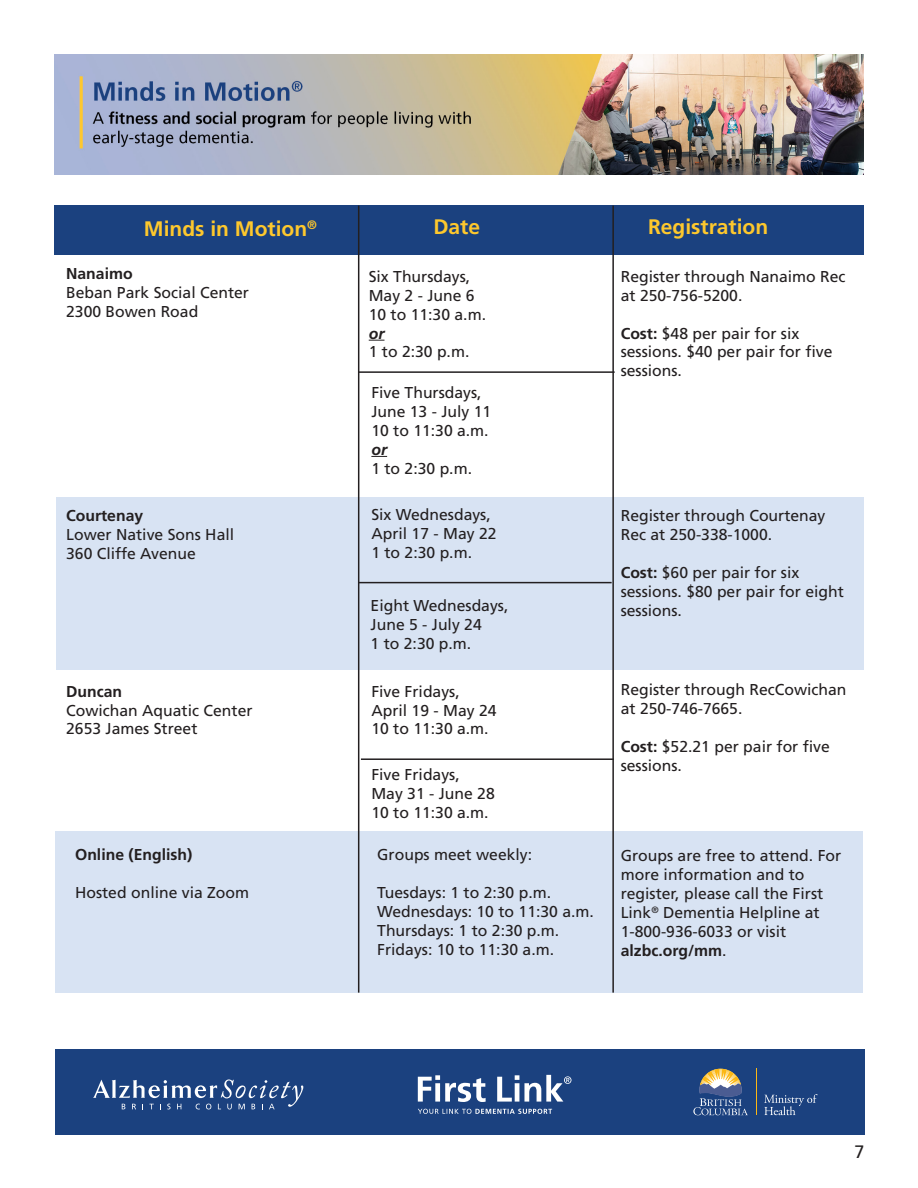
<style>
.page{position:relative;width:918px;height:1188px;background:#fff}
.page>*{position:absolute;margin:0;border:0;box-sizing:border-box;transform-origin:0 0}
.t1{font:700 21px "Frutiger LT Std";color:#fec82d}
.t2{font:18px "Frutiger LT Std";color:#231f20}
.t3{font:15.75px/18.9px "Frutiger LT Std";color:#231f20}
.t4{font:700 15.75px "Frutiger LT Std";color:#231f20}
.t5{font:italic 700 15.75px "Frutiger LT Std";color:#231f20}
.s1{font-weight:700}
.s2{font-weight:400}
</style>
<div class="page">
<div style="left:56px;top:497px;width:808px;height:172px;background:#d8e3f3"></div>
<div style="left:56px;top:831px;width:807px;height:162px;background:#d8e3f3"></div>
<div style="left:55px;top:1050px;width:810px;height:85px;background:#1b417f"></div>
<img style="left:55px;top:54px;width:809px;height:121px">
<div style="left:54px;top:206px;width:810px;height:49px;background:#1b417f"></div>
<hr style="left:358px;top:206px;width:1px;height:787px;background:#231f20">
<hr style="left:612px;top:206px;width:2px;height:787px;background:#231f20">
<svg style="left:369px;top:340px;width:15px;height:1px"></svg>
<svg style="left:371px;top:456px;width:16px;height:1px"></svg>
<hr style="left:359px;top:371px;width:256px;height:2px;background:#231f20">
<hr style="left:359px;top:582px;width:253px;height:1px;background:#231f20">
<svg style="left:93px;top:1079px;width:210px;height:30px"></svg>
<svg style="left:764px;top:1094px;width:54px;height:21px"></svg>
<svg style="left:693px;top:1069px;width:55px;height:46px"></svg>
<hr style="left:756px;top:1069px;width:1px;height:46px;background:#fcb814">
<svg style="left:418px;top:1075px;width:154px;height:27px"></svg>
<svg style="left:418px;top:1109px;width:134px;height:5px"></svg>
<hr style="left:361px;top:758px;width:253px;height:2px;background:#231f20">
<p class="t1" style="left:144px;top:216px;width:175px">Minds in Motion<sup>®</sup></p>
<p class="t1" style="left:433px;top:215px;width:48px">Date</p>
<p class="t1" style="left:648px;top:214px;width:122px">Registration</p>
<p class="t4" style="left:66px;top:265px;width:68px">Nanaimo</p>
<p class="t3" style="left:66px;top:283px;width:184px">Beban Park Social Center</p>
<p class="t3" style="left:66px;top:302px;width:134px">2300 Bowen Road</p>
<p class="t3" style="left:369px;top:267px;width:103px">Six Thursdays,</p>
<p class="t3" style="left:369px;top:286px;width:107px">May 2 - June 6</p>
<p class="t3" style="left:369px;top:305px;width:119px">10 to 11:30 a.m.</p>
<p class="t5" style="left:369px;top:324px;width:17px">or</p>
<p class="t3" style="left:369px;top:343px;width:102px">1 to 2:30 p.m.</p>
<p class="t3" style="left:371px;top:383px;width:112px">Five Thursdays,</p>
<p class="t3" style="left:371px;top:402px;width:121px">June 13 - July 11</p>
<p class="t3" style="left:371px;top:421px;width:119px">10 to 11:30 a.m.</p>
<p class="t5" style="left:371px;top:440px;width:17px">or</p>
<p class="t3" style="left:371px;top:459px;width:102px">1 to 2:30 p.m.</p>
<p class="t3" style="left:621px;top:267px;width:226px">Register through Nanaimo Rec at 250-756-5200.</p>
<p class="t3" style="left:621px;top:324px;width:180px"><span class="s1">Cost:</span> $48 per pair for six</p>
<p class="t3" style="left:621px;top:343px;width:213px">sessions. $40 per pair for five sessions.</p>
<p class="t4" style="left:66px;top:506px;width:79px">Courtenay</p>
<p class="t3" style="left:66px;top:525px;width:170px">Lower Native Sons Hall</p>
<p class="t3" style="left:66px;top:544px;width:131px">360 Cliffe Avenue</p>
<p class="t3" style="left:371px;top:505px;width:121px">Six Wednesdays,</p>
<p class="t3" style="left:371px;top:524px;width:127px">April 17 - May 22</p>
<p class="t3" style="left:371px;top:543px;width:102px">1 to 2:30 p.m.</p>
<p class="t3" style="left:371px;top:596px;width:139px">Eight Wednesdays,</p>
<p class="t3" style="left:371px;top:615px;width:113px">June 5 - July 24</p>
<p class="t3" style="left:371px;top:634px;width:102px">1 to 2:30 p.m.</p>
<p class="t3" style="left:621px;top:506px;width:206px">Register through Courtenay<br>Rec at 250-338-1000.</p>
<p class="t3" style="left:621px;top:563px;width:180px"><span class="s1">Cost:</span> $60 per pair for six</p>
<p class="t3" style="left:621px;top:582px;width:225px">sessions. $80 per pair for eight sessions.</p>
<p class="t4" style="left:66px;top:682px;width:57px">Duncan</p>
<p class="t3" style="left:66px;top:701px;width:188px">Cowichan Aquatic Center</p>
<p class="t3" style="left:66px;top:720px;width:133px">2653 James Street</p>
<p class="t3" style="left:371px;top:682px;width:90px">Five Fridays,</p>
<p class="t3" style="left:371px;top:701px;width:127px">April 19 - May 24</p>
<p class="t3" style="left:371px;top:720px;width:119px">10 to 11:30 a.m.</p>
<p class="t3" style="left:371px;top:765px;width:90px">Five Fridays,</p>
<p class="t3" style="left:371px;top:784px;width:125px">May 31 - June 28</p>
<p class="t3" style="left:371px;top:803px;width:119px">10 to 11:30 a.m.</p>
<p class="t3" style="left:621px;top:680px;width:227px">Register through RecCowichan</p>
<p class="t3" style="left:621px;top:699px;width:123px">at 250-746-7665.</p>
<p class="t3" style="left:621px;top:737px;width:211px"><span class="s1">Cost:</span> $52.21 per pair for five sessions.</p>
<p class="t4" style="left:75px;top:845px;width:119px">Online (English)</p>
<p class="t3" style="left:75px;top:883px;width:176px">Hosted online via Zoom</p>
<p class="t3" style="left:377px;top:846px;width:156px">Groups meet weekly:</p>
<p class="t3" style="left:377px;top:883px;width:175px">Tuesdays: 1 to 2:30 p.m.</p>
<p class="t3" style="left:377px;top:902px;width:218px">Wednesdays: 10 to 11:30 a.m.</p>
<p class="t3" style="left:377px;top:921px;width:184px">Thursdays: 1 to 2:30 p.m.</p>
<p class="t3" style="left:377px;top:940px;width:178px">Fridays: 10 to 11:30 a.m.</p>
<p class="t3" style="left:621px;top:846px;width:222px">Groups are free to attend. For more information and to</p>
<p class="t3" style="left:621px;top:884px;width:204px">register, please call the First<br>Link<sup>®</sup> Dementia Helpline at</p>
<p class="t3" style="left:621px;top:922px;width:167px">1-800-936-6033 or visit</p>
<p class="t4" style="left:621px;top:941px;width:107px">alzbc.org/mm<span class="s2">.</span></p>
<p class="t2" style="left:855px;top:1141px;width:12px">7</p>
</div>
